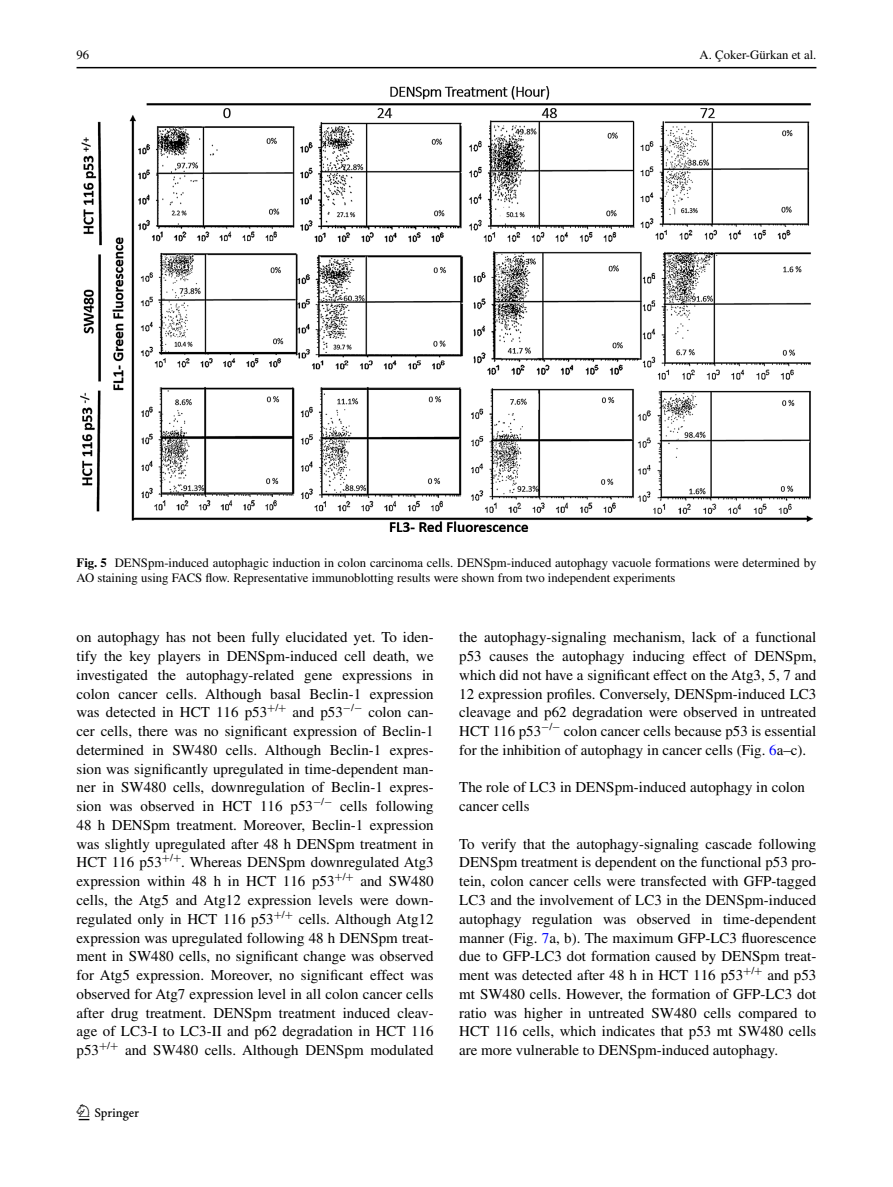
<style>
.page{position:relative;width:893px;height:1187px;background:#fff}
.page>*{position:absolute;margin:0;border:0;box-sizing:border-box;transform-origin:0 0}
.t1{font:22.5px "Springnew";color:#000}
.t2{font:15px/18.8px "Times";color:#000;text-align:justify}
.t3{font:12.75px/15px "Times";color:#000}
.s1{font-weight:700}
.s2{color:#00f}
</style>
<div class="page">
<hr style="left:77px;top:67px;width:739px;height:1px;background:#000">
<img style="left:81px;top:87px;width:731px;height:444px">
<p class="t3" style="left:77px;top:48px;width:14px">96</p>
<p class="t3" style="left:700px;top:48px;width:118px">A. Çoker-Gürkan et al.</p>
<p class="t3" style="left:77px;top:555px;width:741px"><span class="s1">Fig. 5</span> DENSpm-induced autophagic induction in colon carcinoma cells. DENSpm-induced autophagy vacuole formations were determined by<br>AO staining using FACS flow. Representative immunoblotting results were shown from two independent experiments</p>
<p class="t2" style="left:77px;top:627px;width:359px">on autophagy has not been fully elucidated yet. To iden&shy;tify the key players in DENSpm-induced cell death, we investigated the autophagy-related gene expressions in colon cancer cells. Although basal Beclin-1 expression was detected in HCT 116 p53<sup>+</sup><sup>/</sup><sup>+</sup> and p53<sup>−</sup><sup>/</sup><sup>−</sup> colon can&shy;cer cells, there was no significant expression of Beclin-1 determined in SW480 cells. Although Beclin-1 expres&shy;sion was significantly upregulated in time-dependent man&shy;ner in SW480 cells, downregulation of Beclin-1 expres&shy;sion was observed in HCT 116 p53<sup>−</sup><sup>/</sup><sup>−</sup> cells following 48 h DENSpm treatment. Moreover, Beclin-1 expression was slightly upregulated after 48 h DENSpm treatment in HCT 116 p53<sup>+</sup><sup>/</sup><sup>+</sup>. Whereas DENSpm downregulated Atg3 expression within 48 h in HCT 116 p53<sup>+</sup><sup>/</sup><sup>+</sup> and SW480 cells, the Atg5 and Atg12 expression levels were down&shy;regulated only in HCT 116 p53<sup>+</sup><sup>/</sup><sup>+</sup> cells. Although Atg12 expression was upregulated following 48 h DENSpm treat&shy;ment in SW480 cells, no significant change was observed for Atg5 expression. Moreover, no significant effect was observed for Atg7 expression level in all colon cancer cells after drug treatment. DENSpm treatment induced cleav&shy;age of LC3-I to LC3-II and p62 degradation in HCT 116 p53<sup>+</sup><sup>/</sup><sup>+</sup> and SW480 cells. Although DENSpm modulated</p>
<p class="t2" style="left:459px;top:627px;width:359px">the autophagy-signaling mechanism, lack of a functional p53 causes the autophagy inducing effect of DENSpm, which did not have a significant effect on the Atg3, 5, 7 and 12 expression profiles. Conversely, DENSpm-induced LC3 cleavage and p62 degradation were observed in untreated HCT 116 p53<sup>−</sup><sup>/</sup><sup>−</sup> colon cancer cells because p53 is essential for the inhibition of autophagy in cancer cells (Fig. <span class="s2">6</span>a–c).</p>
<p class="t2" style="left:459px;top:777px;width:347px">The role of LC3 in DENSpm-induced autophagy in colon cancer cells</p>
<p class="t2" style="left:459px;top:834px;width:359px">To verify that the autophagy-signaling cascade following DENSpm treatment is dependent on the functional p53 pro&shy;tein, colon cancer cells were transfected with GFP-tagged LC3 and the involvement of LC3 in the DENSpm-induced autophagy regulation was observed in time-dependent manner (Fig. <span class="s2">7</span>a, b). The maximum GFP-LC3 fluorescence due to GFP-LC3 dot formation caused by DENSpm treat&shy;ment was detected after 48 h in HCT 116 p53<sup>+</sup><sup>/</sup><sup>+</sup> and p53 mt SW480 cells. However, the formation of GFP-LC3 dot ratio was higher in untreated SW480 cells compared to HCT 116 cells, which indicates that p53 mt SW480 cells are more vulnerable to DENSpm-induced autophagy.</p>
<h1 class="t1" style="left:79px;top:1104px;width:62px">1 3</h1>
</div>
